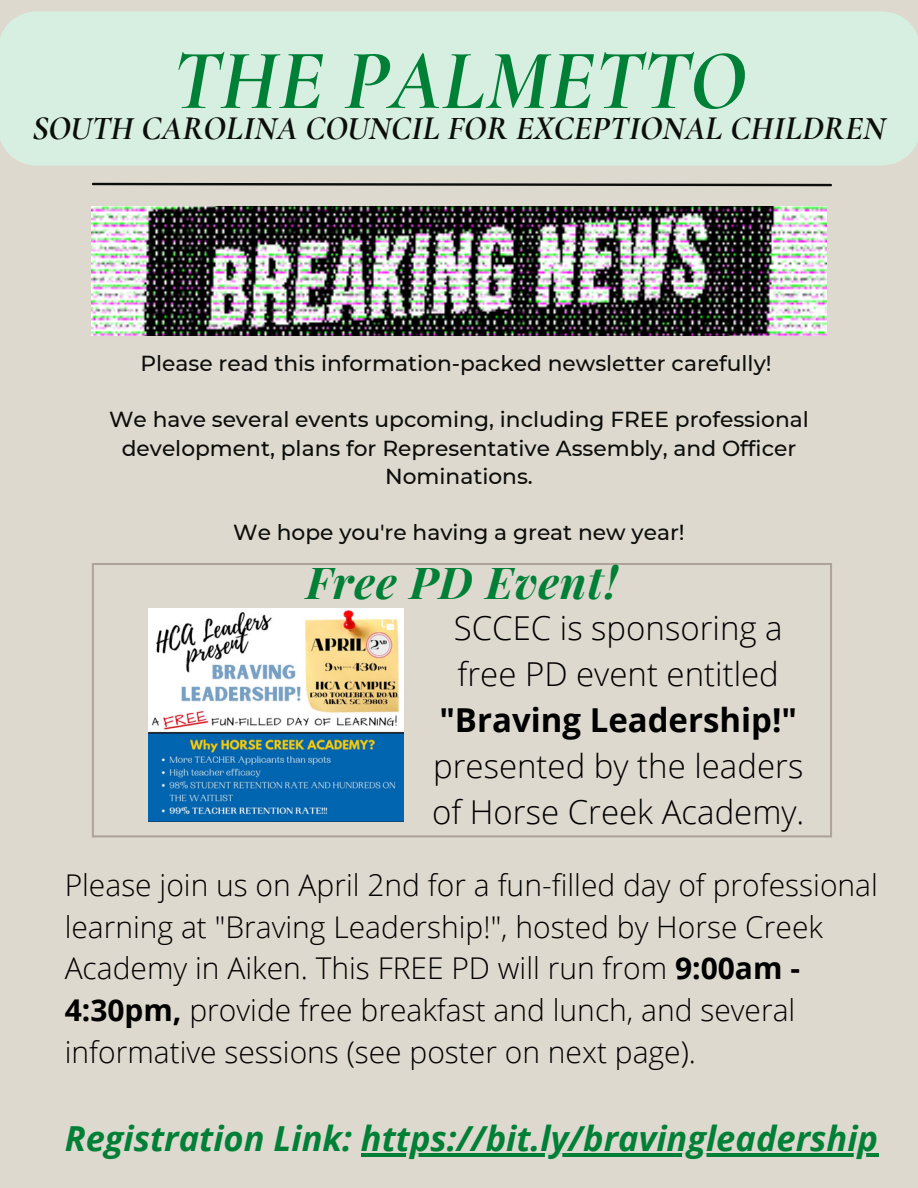
<style>
.page{position:relative;width:918px;height:1188px;background:#ded9ce}
.page>*{position:absolute;margin:0;border:0;box-sizing:border-box;transform-origin:0 0}
.t1{font:italic 700 86.1px "Cormorant Garamond";color:#008037}
.t2{font:italic 700 44.1px "Playfair Display";letter-spacing:.02em;color:#008037}
.t3{font:italic 700 34.5px "Open Sans";color:#008037}
.t4{font:italic 700 34.05px "Cormorant Garamond";color:#0c0e0c}
.t5{font:300 33px/46.2px "Open Sans";color:#000;text-align:center}
.t6{font:300 30px/41.7px "Open Sans";color:#000}
.t7{font:500 21.75px/28.2px "Montserrat";color:#0c0e0c;text-align:center}
.s1{font-weight:700}
</style>
<div class="page">
<svg style="left:92px;top:563px;width:740px;height:274px"></svg>
<svg style="left:92px;top:182px;width:740px;height:5px"></svg>
<img style="left:92px;top:206px;width:734px;height:130px">
<img style="left:148px;top:608px;width:256px;height:214px">
<div style="left:0;top:11px;width:918px;height:155px;background:#d7efe1"></div>
<hr style="left:361px;top:1154px;width:517px;height:3px;background:#008037">
<p class="t1" style="left:172px;top:28px;width:575px">THE PALMETTO</p>
<p class="t4" style="left:32px;top:107px;width:855px">SOUTH CAROLINA COUNCIL FOR EXCEPTIONAL CHILDREN</p>
<p class="t7" style="left:140px;top:349px;width:633px">Please read this information-packed newsletter carefully!</p>
<p class="t7" style="left:109px;top:406px;width:701px">We have several events upcoming, including FREE professional development, plans for Representative Assembly, and Officer<br>Nominations.</p>
<p class="t7" style="left:233px;top:518px;width:453px">We hope you're having a great new year!</p>
<p class="t2" style="left:306px;top:552px;width:313px">Free PD Event!</p>
<p class="t5" style="left:432px;top:604px;width:374px">SCCEC is sponsoring a free PD event entitled <span class="s1">"Braving Leadership!" </span>presented by the leaders of Horse Creek Academy.</p>
<p class="t6" style="left:65px;top:864px;width:815px">Please join us on April 2nd for a fun-filled day of professional learning at "Braving Leadership!", hosted by Horse Creek Academy in Aiken. This FREE PD will run from <span class="s1">9:00am - 4:30pm,</span> provide free breakfast and lunch, and several informative sessions (see poster on next page).</p>
<p class="t3" style="left:65px;top:1115px;width:815px">Registration Link: https://bit.ly/bravingleadership</p>
</div>
